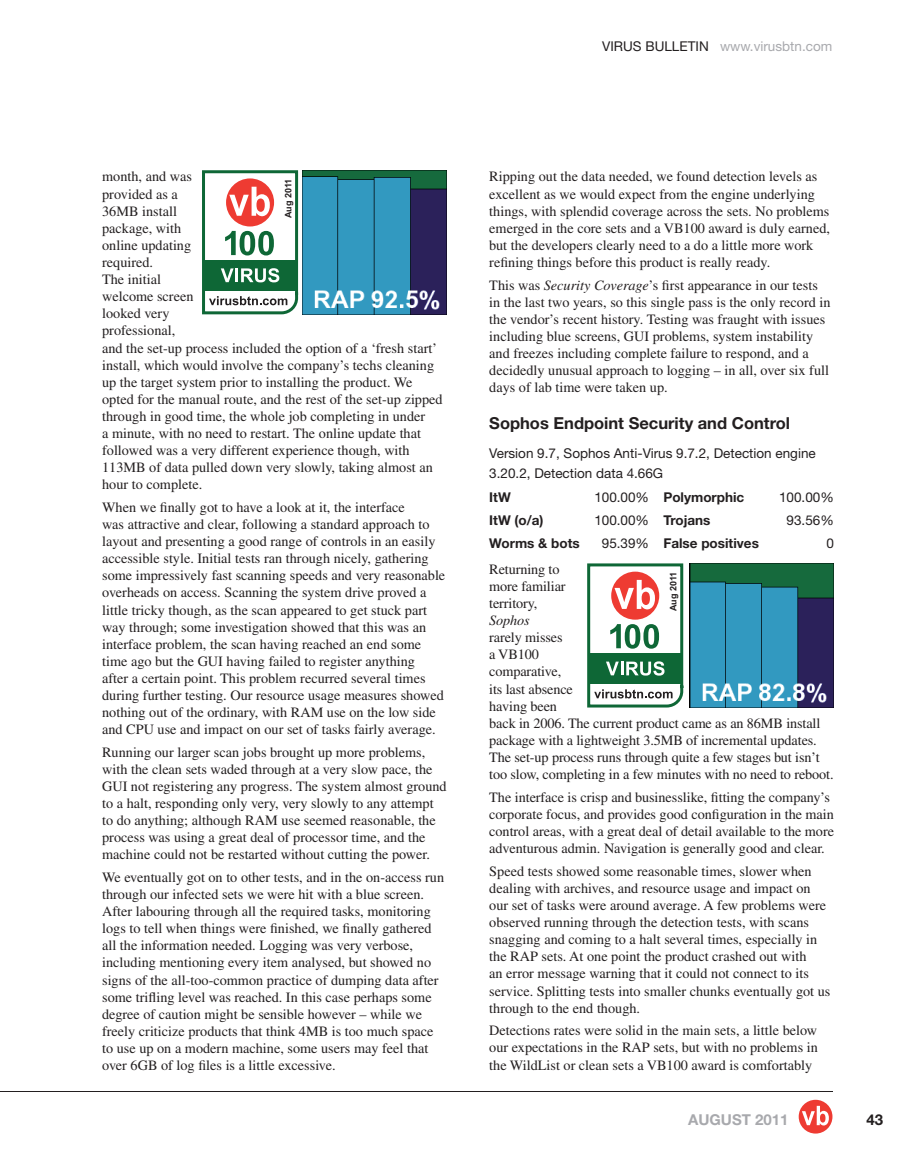
<style>
.page{position:relative;width:919px;height:1166px;background:#fff}
.page>*{position:absolute;margin:0;border:0;box-sizing:border-box;transform-origin:0 0}
.t1{font:700 16.5px "Helvetica Neue";color:#231f20}
.t2{font:700 15px "Helvetica Neue";color:#a8a9ad}
.t3{font:700 15px "Helvetica Neue";color:#231f20}
.t4{font:14.25px/17.1px "Times";color:#231f20}
.t5{font:italic 14.25px "Times";letter-spacing:-.01em;color:#231f20}
.t6{font:13.5px/20.2px "Helvetica Neue";color:#231f20}
.t7{font:700 13.5px "Helvetica Neue";color:#231f20}
.t8{font:13.5px "Helvetica Neue";color:#a8a9ad}
.t9{font:700 9px "Arial";color:#231f20}
.s1{color:#231f20}
.s2{font-style:italic}
.s3{font-weight:400}
.s4{font-weight:700}
</style>
<div class="page">
<hr style="left:0;top:1091px;width:832px;height:1px;background:#231f20">
<svg style="left:798px;top:1099px;width:34px;height:34px"></svg>
<svg style="left:801px;top:1105px;width:27px;height:20px"></svg>
<svg style="left:202px;top:170px;width:97px;height:144px"></svg>
<img style="left:302px;top:170px;width:144px;height:144px">
<svg style="left:587px;top:563px;width:97px;height:144px"></svg>
<img style="left:689px;top:563px;width:144px;height:144px">
<p class="t8" style="left:602px;top:41px;width:231px"><span class="s1">VIRUS BULLETIN</span> www.virusbtn.com</p>
<p class="t4" style="left:102px;top:169px;width:342px">month, and was<br>provided as a<br>36MB install<br>package, with<br>online updating<br>required.<br>The initial<br>welcome screen<br>looked very<br>professional,<br>and the set-up process included the option of a ‘fresh start’ install, which would involve the company’s techs cleaning up the target system prior to installing the product. We opted for the manual route, and the rest of the set-up zipped through in good time, the whole job completing in under<br>a minute, with no need to restart. The online update that followed was a very different experience though, with<br>113MB of data pulled down very slowly, taking almost an hour to complete.</p>
<p class="t4" style="left:102px;top:499px;width:344px">When we finally got to have a look at it, the interface<br>was attractive and clear, following a standard approach to layout and presenting a good range of controls in an easily accessible style. Initial tests ran through nicely, gathering some impressively fast scanning speeds and very reasonable overheads on access. Scanning the system drive proved a little tricky though, as the scan appeared to get stuck part way through; some investigation showed that this was an interface problem, the scan having reached an end some time ago but the GUI having failed to register anything<br>after a certain point. This problem recurred several times during further testing. Our resource usage measures showed nothing out of the ordinary, with RAM use on the low side and CPU use and impact on our set of tasks fairly average.</p>
<p class="t4" style="left:102px;top:744px;width:346px">Running our larger scan jobs brought up more problems, with the clean sets waded through at a very slow pace, the GUI not registering any progress. The system almost ground to a halt, responding only very, very slowly to any attempt to do anything; although RAM use seemed reasonable, the process was using a great deal of processor time, and the machine could not be restarted without cutting the power.</p>
<p class="t4" style="left:102px;top:869px;width:343px">We eventually got on to other tests, and in the on-access run through our infected sets we were hit with a blue screen.<br>After labouring through all the required tasks, monitoring logs to tell when things were finished, we finally gathered all the information needed. Logging was very verbose, including mentioning every item analysed, but showed no signs of the all-too-common practice of dumping data after some trifling level was reached. In this case perhaps some degree of caution might be sensible however – while we freely criticize products that think 4MB is too much space to use up on a modern machine, some users may feel that over 6GB of log files is a little excessive.</p>
<p class="t9" style="left:283px;top:218px;width:41px;rotate:-90deg">Aug 2011</p>
<p class="t4" style="left:489px;top:169px;width:342px">Ripping out the data needed, we found detection levels as excellent as we would expect from the engine underlying things, with splendid coverage across the sets. No problems emerged in the core sets and a VB100 award is duly earned, but the developers clearly need to a do a little more work refining things before this product is really ready.</p>
<p class="t4" style="left:489px;top:277px;width:343px">This was <span class="s2">Security Coverage</span>’s first appearance in our tests in the last two years, so this single pass is the only record in the vendor’s recent history. Testing was fraught with issues including blue screens, GUI problems, system instability and freezes including complete failure to respond, and a decidedly unusual approach to logging – in all, over six full days of lab time were taken up.</p>
<p class="t1" style="left:489px;top:417px;width:302px">Sophos Endpoint Security and Control</p>
<p class="t6" style="left:489px;top:444px;width:328px">Version 9.7, Sophos Anti-Virus 9.7.2, Detection engine<br>3.20.2, Detection data 4.66G</p>
<p class="t7" style="left:489px;top:492px;width:23px">ItW</p>
<p class="t7" style="left:594px;top:492px;width:151px"><span class="s3">100.00%</span> Polymorphic</p>
<p class="t6" style="left:779px;top:488px;width:56px">100.00%</p>
<p class="t7" style="left:489px;top:515px;width:56px">ItW (o/a)</p>
<p class="t6" style="left:594px;top:511px;width:118px">100.00% <span class="s4">Trojans</span></p>
<p class="t6" style="left:786px;top:511px;width:49px">93.56%</p>
<p class="t7" style="left:489px;top:538px;width:92px">Worms &amp; bots</p>
<p class="t7" style="left:602px;top:538px;width:158px"><span class="s3">95.39%</span> False positives</p>
<p class="t6" style="left:826px;top:534px;width:9px">0</p>
<p class="t4" style="left:489px;top:561px;width:78px">Returning to more familiar territory,</p>
<p class="t5" style="left:489px;top:615px;width:42px">Sophos</p>
<p class="t4" style="left:489px;top:630px;width:346px">rarely misses<br>a VB100<br>comparative,<br>its last absence<br>having been<br>back in 2006. The current product came as an 86MB install package with a lightweight 3.5MB of incremental updates.<br>The set-up process runs through quite a few stages but isn’t too slow, completing in a few minutes with no need to reboot.</p>
<p class="t4" style="left:489px;top:789px;width:346px">The interface is crisp and businesslike, fitting the company’s corporate focus, and provides good configuration in the main control areas, with a great deal of detail available to the more adventurous admin. Navigation is generally good and clear.</p>
<p class="t4" style="left:489px;top:863px;width:343px">Speed tests showed some reasonable times, slower when dealing with archives, and resource usage and impact on our set of tasks were around average. A few problems were observed running through the detection tests, with scans snagging and coming to a halt several times, especially in the RAP sets. At one point the product crashed out with<br>an error message warning that it could not connect to its service. Splitting tests into smaller chunks eventually got us through to the end though.</p>
<p class="t4" style="left:489px;top:1022px;width:330px;text-align:justify">Detections rates were solid in the main sets, a little below our expectations in the RAP sets, but with no problems in the WildList or clean sets a VB100 award is comfortably</p>
<p class="t9" style="left:668px;top:611px;width:41px;rotate:-90deg">Aug 2011</p>
<p class="t2" style="left:688px;top:1113px;width:102px">AUGUST 2011</p>
<p class="t3" style="left:866px;top:1114px;width:18px">43</p>
</div>
